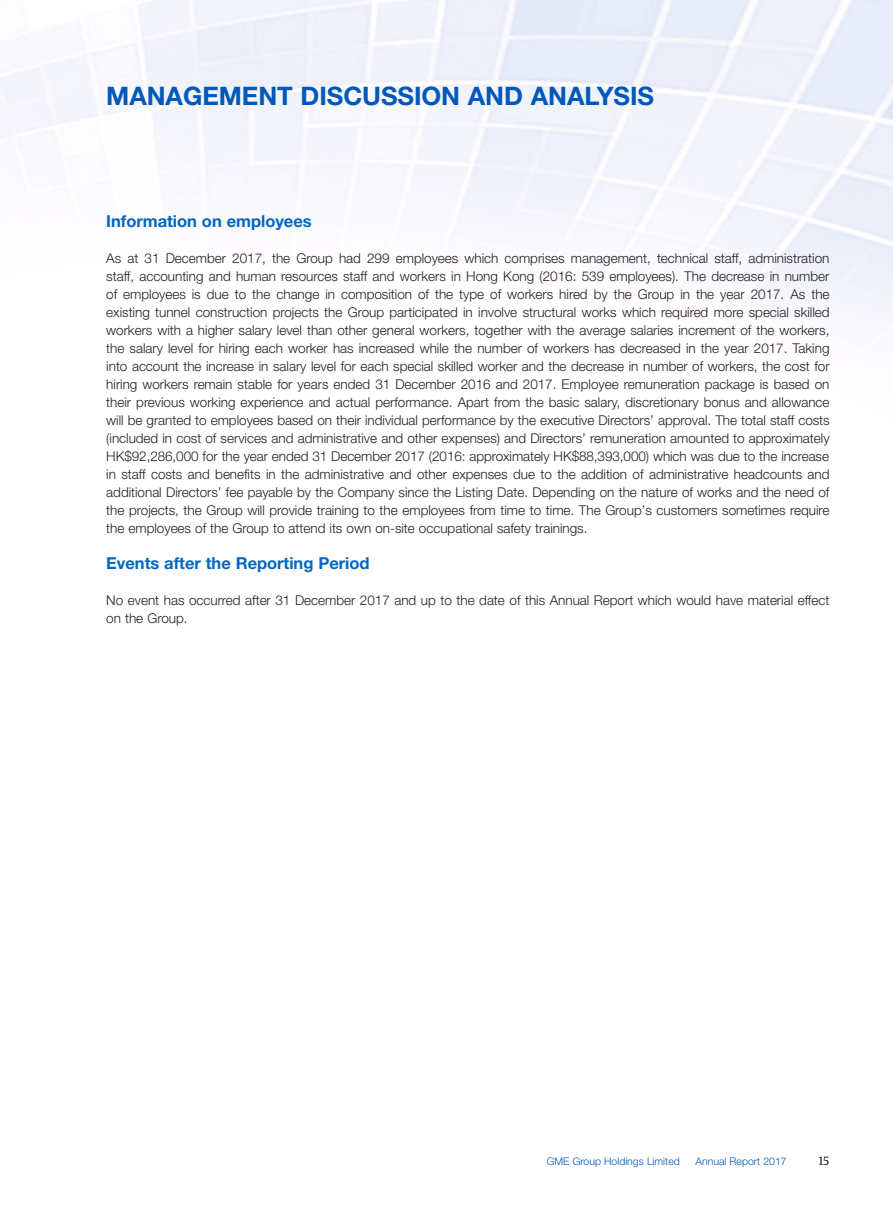
<style>
.page{position:relative;width:893px;height:1212px;background:#fff}
.page>*{position:absolute;margin:0;border:0;box-sizing:border-box;transform-origin:0 0}
.t1{font:700 25.5px "Helvetica Neue LT Std";color:#0058b8}
.Heading_2{font:700 16.5px "Helvetica Neue LT Std";color:#0066c0}
.Body_Text{font:300 13.5px/18px "Helvetica Neue LT Std";color:#231f20;text-align:justify}
.t2{font:12px "Guardian Egyp";color:#231f20}
.t3{font:300 10.5px "Helvetica Neue LT Std";color:#0058b8}
</style>
<div class="page">
<h1 class="t1" style="left:106px;top:81px;width:549px">MANAGEMENT DISCUSSION AND ANALYSIS</h1>
<p class="Heading_2" style="left:106px;top:211px;width:207px">Information on employees</p>
<p class="Body_Text" style="left:106px;top:249px;width:725px">As at 31 December 2017, the Group had 299 employees which comprises management, technical staff, administration staff, accounting and human resources staff and workers in Hong Kong (2016: 539 employees). The decrease in number of employees is due to the change in composition of the type of workers hired by the Group in the year 2017. As the existing tunnel construction projects the Group participated in involve structural works which required more special skilled workers with a higher salary level than other general workers, together with the average salaries increment of the workers, the salary level for hiring each worker has increased while the number of workers has decreased in the year 2017. Taking into account the increase in salary level for each special skilled worker and the decrease in number of workers, the cost for hiring workers remain stable for years ended 31 December 2016 and 2017. Employee remuneration package is based on their previous working experience and actual performance. Apart from the basic salary, discretionary bonus and allowance will be granted to employees based on their individual performance by the executive Directors’ approval. The total staff costs (included in cost of services and administrative and other expenses) and Directors’ remuneration amounted to approximately HK$92,286,000 for the year ended 31 December 2017 (2016: approximately HK$88,393,000) which was due to the increase in staff costs and benefits in the administrative and other expenses due to the addition of administrative headcounts and additional Directors’ fee payable by the Company since the Listing Date. Depending on the nature of works and the need of the projects, the Group will provide training to the employees from time to time. The Group’s customers sometimes require the employees of the Group to attend its own on-site occupational safety trainings.</p>
<p class="Heading_2" style="left:106px;top:553px;width:265px">Events after the Reporting Period</p>
<p class="Body_Text" style="left:106px;top:591px;width:724px">No event has occurred after 31 December 2017 and up to the date of this Annual Report which would have material effect on the Group.</p>
<p class="t3" style="left:547px;top:1154px;width:135px">GME Group Holdings Limited</p>
<p class="t3" style="left:695px;top:1154px;width:93px">Annual Report 2017</p>
<p class="t2" style="left:819px;top:1152px;width:12px">15</p>
</div>
